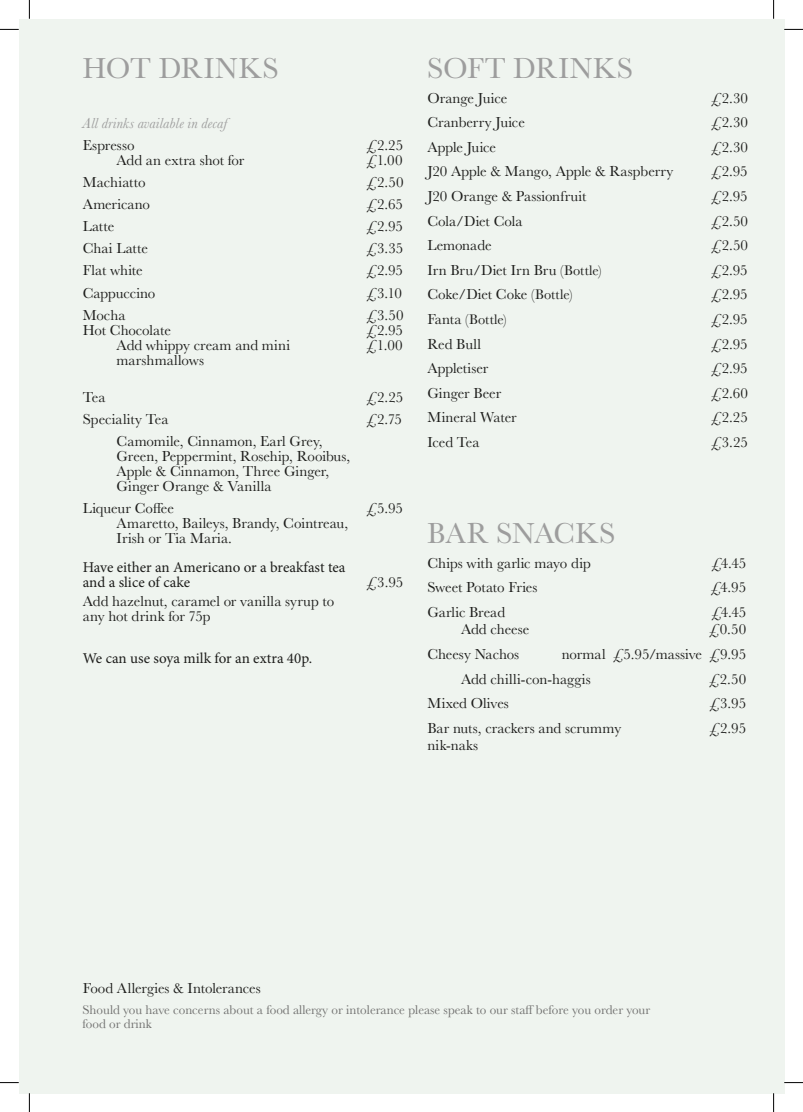
<style>
.page{position:relative;width:803px;height:1112px;background:#fff}
.page>*{position:absolute;margin:0;border:0;box-sizing:border-box;transform-origin:0 0}
.t1{font:30px "Baskerville";letter-spacing:.01em;color:#9d9d9d}
.t2{font:30px "Baskerville";letter-spacing:-.01em;color:#9d9d9d}
.t3{font:15px/15px "Baskerville";color:#1d1d1b}
.t4{font:15px/15px "Minion Pro";color:#1d1d1b}
.t5{font:italic 15px "Baskerville";letter-spacing:.005em;color:#9d9d9d}
.t6{font:14.38px "Baskerville";letter-spacing:.01em;color:#1d1d1b}
.t7{font:13.12px/13.8px "Baskerville";color:#70706f}
.s1{font-size:14.38px}
.s2{font-size:15px}
</style>
<div class="page">
<div style="left:19px;top:19px;width:765px;height:1073px;background:#eff4ef"></div>
<svg style="left:0;top:29px;width:19px;height:1px"></svg>
<svg style="left:784px;top:29px;width:19px;height:1px"></svg>
<svg style="left:0;top:1082px;width:19px;height:1px"></svg>
<svg style="left:784px;top:1081px;width:19px;height:2px"></svg>
<svg style="left:29px;top:0;width:1px;height:19px"></svg>
<svg style="left:29px;top:1092px;width:1px;height:19px"></svg>
<svg style="left:773px;top:0;width:1px;height:19px"></svg>
<svg style="left:773px;top:1092px;width:1px;height:19px"></svg>
<h1 class="t1" style="left:83px;top:49px;width:198px">HOT DRINKS</h1>
<p class="t5" style="left:83px;top:113px;width:146px">All drinks available in decaf</p>
<p class="t3" style="left:83px;top:138px;width:53px">Espresso</p>
<p class="t3" style="left:366px;top:138px;width:38px">£2.25</p>
<p class="t3" style="left:116px;top:153px;width:129px">Add an extra shot for</p>
<p class="t3" style="left:366px;top:153px;width:38px">£1.00</p>
<p class="t3" style="left:83px;top:175px;width:64px">Machiatto</p>
<p class="t3" style="left:366px;top:175px;width:38px">£2.50</p>
<p class="t3" style="left:83px;top:197px;width:69px">Americano</p>
<p class="t3" style="left:366px;top:197px;width:38px">£2.65</p>
<p class="t3" style="left:83px;top:219px;width:33px">Latte</p>
<p class="t3" style="left:366px;top:219px;width:38px">£2.95</p>
<p class="t3" style="left:83px;top:241px;width:67px">Chai Latte</p>
<p class="t3" style="left:367px;top:241px;width:38px">£3.35</p>
<p class="t3" style="left:83px;top:263px;width:62px">Flat white</p>
<p class="t3" style="left:367px;top:263px;width:38px">£2.95</p>
<p class="t3" style="left:83px;top:285px;width:74px">Cappuccino</p>
<p class="t3" style="left:367px;top:285px;width:37px">£3.10</p>
<p class="t3" style="left:83px;top:307px;width:44px">Mocha</p>
<p class="t3" style="left:367px;top:307px;width:39px">£3.50</p>
<p class="t3" style="left:83px;top:322px;width:90px">Hot Chocolate</p>
<p class="t3" style="left:367px;top:322px;width:38px">£2.95</p>
<p class="t3" style="left:117px;top:337px;width:175px">Add whippy cream and mini</p>
<p class="t3" style="left:367px;top:337px;width:38px">£1.00</p>
<p class="t3" style="left:117px;top:352px;width:89px">marshmallows</p>
<p class="t3" style="left:83px;top:389px;width:24px">Tea</p>
<p class="t3" style="left:367px;top:389px;width:38px">£2.25</p>
<p class="t3" style="left:83px;top:411px;width:87px">Speciality Tea</p>
<p class="t3" style="left:367px;top:411px;width:37px">£2.75</p>
<p class="t3" style="left:117px;top:434px;width:235px">Camomile, Cinnamon, Earl Grey,<br>Green, Peppermint, Rosehip, Rooibus,<br>Apple &amp; Cinnamon, Three Ginger,<br>Ginger Orange &amp; Vanilla</p>
<p class="t3" style="left:83px;top:501px;width:93px">Liqueur Coffee</p>
<p class="t3" style="left:367px;top:501px;width:38px">£5.95</p>
<p class="t3" style="left:117px;top:516px;width:233px">Amaretto, Baileys, Brandy, Cointreau,<br>Irish or Tia Maria.</p>
<p class="t4" style="left:83px;top:560px;width:264px">Have either an Americano or a breakfast tea and a slice of cake</p>
<p class="t3" style="left:367px;top:575px;width:38px">£3.95</p>
<p class="t3" style="left:83px;top:593px;width:253px">Add hazelnut, caramel or vanilla syrup to any hot drink for 75p</p>
<p class="t4" style="left:83px;top:650px;width:231px">We can use soya milk for an extra 40p.</p>
<h1 class="t1" style="left:427px;top:49px;width:208px">SOFT DRINKS</h1>
<p class="t3" style="left:427px;top:90px;width:82px">Orange Juice</p>
<p class="t3" style="left:711px;top:90px;width:38px">£2.30</p>
<p class="t3" style="left:427px;top:115px;width:99px">Cranberry Juice</p>
<p class="t3" style="left:711px;top:115px;width:38px">£2.30</p>
<p class="t3" style="left:427px;top:140px;width:70px">Apple Juice</p>
<p class="t3" style="left:711px;top:140px;width:38px">£2.30</p>
<p class="t3" style="left:427px;top:164px;width:247px">J20 Apple &amp; Mango, Apple &amp; Raspberry</p>
<p class="t3" style="left:711px;top:164px;width:38px">£2.95</p>
<p class="t3" style="left:427px;top:189px;width:161px">J20 Orange &amp; Passionfruit</p>
<p class="t3" style="left:711px;top:189px;width:38px">£2.95</p>
<p class="t3" style="left:427px;top:213px;width:97px">Cola/Diet Cola</p>
<p class="t3" style="left:711px;top:213px;width:38px">£2.50</p>
<p class="t3" style="left:427px;top:238px;width:66px">Lemonade</p>
<p class="t3" style="left:711px;top:238px;width:38px">£2.50</p>
<p class="t3" style="left:427px;top:262px;width:176px">Irn Bru/Diet Irn Bru (<span class="s1">Bottle)</span></p>
<p class="t3" style="left:711px;top:262px;width:38px">£2.95</p>
<p class="t3" style="left:427px;top:287px;width:147px">Coke/Diet Coke (<span class="s1">Bottle)</span></p>
<p class="t3" style="left:711px;top:287px;width:38px">£2.95</p>
<p class="t6" style="left:427px;top:310px;width:81px"><span class="s2">Fanta (</span>Bottle)</p>
<p class="t3" style="left:711px;top:312px;width:38px">£2.95</p>
<p class="t3" style="left:427px;top:336px;width:55px">Red Bull</p>
<p class="t3" style="left:711px;top:336px;width:38px">£2.95</p>
<p class="t3" style="left:427px;top:361px;width:62px">Appletiser</p>
<p class="t3" style="left:711px;top:361px;width:38px">£2.95</p>
<p class="t3" style="left:427px;top:385px;width:75px">Ginger Beer</p>
<p class="t3" style="left:711px;top:385px;width:38px">£2.60</p>
<p class="t3" style="left:427px;top:410px;width:91px">Mineral Water</p>
<p class="t3" style="left:711px;top:410px;width:38px">£2.25</p>
<p class="t3" style="left:427px;top:435px;width:54px">Iced Tea</p>
<p class="t3" style="left:711px;top:435px;width:38px">£3.25</p>
<h1 class="t2" style="left:427px;top:514px;width:190px">BAR SNACKS</h1>
<p class="t3" style="left:427px;top:555px;width:165px">Chips with garlic mayo dip</p>
<p class="t3" style="left:711px;top:555px;width:36px">£4.45</p>
<p class="t3" style="left:427px;top:580px;width:112px">Sweet Potato Fries</p>
<p class="t3" style="left:711px;top:580px;width:37px">£4.95</p>
<p class="t3" style="left:427px;top:604px;width:79px">Garlic Bread</p>
<p class="t3" style="left:711px;top:604px;width:36px">£4.45</p>
<p class="t3" style="left:461px;top:622px;width:70px">Add cheese</p>
<p class="t3" style="left:709px;top:622px;width:38px">£0.50</p>
<p class="t3" style="left:427px;top:646px;width:93px">Cheesy Nachos</p>
<p class="t3" style="left:461px;top:642px;width:287px;line-height:24.6px;text-indent:101px">normal £5.95/massive £9.95<br>Add chilli-con-haggis</p>
<p class="t3" style="left:709px;top:671px;width:38px">£2.50</p>
<p class="t3" style="left:427px;top:696px;width:83px">Mixed Olives</p>
<p class="t3" style="left:709px;top:696px;width:38px">£3.95</p>
<p class="t3" style="left:427px;top:720px;width:195px">Bar nuts, crackers and scrummy</p>
<p class="t3" style="left:710px;top:720px;width:38px">£2.95</p>
<p class="t3" style="left:427px;top:738px;width:52px">nik-naks</p>
<p class="t3" style="left:83px;top:980px;width:180px">Food Allergies &amp; Intolerances</p>
<p class="t7" style="left:83px;top:1003px;width:569px">Should you have concerns about a food allergy or intolerance please speak to our staff before you order your food or drink</p>
</div>
